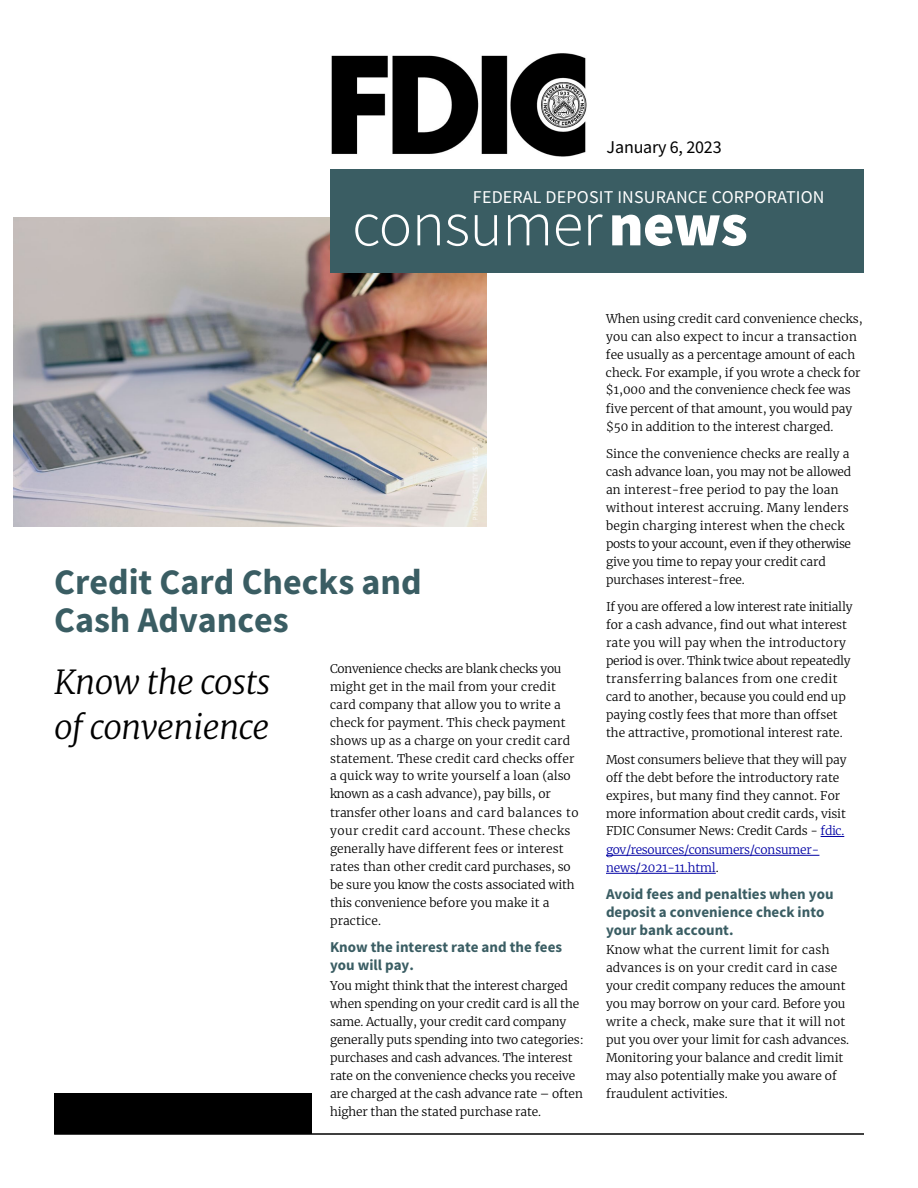
<style>
.page{position:relative;width:918px;height:1188px;background:#fff}
.page>*{position:absolute;margin:0;border:0;box-sizing:border-box;transform-origin:0 0}
.t1{font:300 63px "Source Sans Pro";letter-spacing:-.01em;color:#fff}
.t2{font:700 36px/37.5px "Source Sans Pro";color:#3a5d63}
.t3{font:italic 300 33px/45px "Merriweather";letter-spacing:-.02em;color:#000}
.t4{font:18px "Source Sans Pro";letter-spacing:.01em;color:#fff}
.t5{font:18px "Source Sans Pro";letter-spacing:-.01em;color:#000}
.SubHeaders_NEW{font:700 15px/18px "Source Sans Pro";color:#3a5d63}
.SubHeaders_NEW-2{font:300 12px/18px "Merriweather";color:#000}
.SubHeaders_NEW-3{font:300 12px/18px "Merriweather";letter-spacing:-.03em;color:#0000a4}
.s1{font-weight:900;font-size:60px}
.s2{color:#0000a4}
.s3{color:#000}
</style>
<div class="page">
<img style="left:14px;top:218px;width:472px;height:308px">
<div style="left:330px;top:169px;width:534px;height:104px;background:#3a5d63"></div>
<div style="left:54px;top:1094px;width:258px;height:40px;background:#000"></div>
<hr style="left:54px;top:1133px;width:810px;height:2px;background:#000">
<img style="left:331px;top:53px;width:256px;height:103px">
<svg style="left:821px;top:836px;width:23px;height:1px"></svg>
<hr style="left:606px;top:855px;width:213px;height:1px;background:#0000a4">
<hr style="left:606px;top:873px;width:110px;height:1px;background:#0000a4">
<p class="t5" style="left:607px;top:135px;width:116px">January 6, 2023</p>
<p class="t4" style="left:473px;top:186px;width:353px">FEDERAL DEPOSIT INSURANCE CORPORATION</p>
<p class="t1" style="left:352px;top:186px;width:397px">consumer <span class="s1">news</span></p>
<p class="t2" style="left:54px;top:563px;width:369px">Credit Card Checks and<br>Cash Advances</p>
<p class="t3" style="left:54px;top:658px;width:218px">Know the costs of convenience</p>
<p class="SubHeaders_NEW-2" style="left:330px;top:660px;width:250px">Convenience checks are blank checks you might get in the mail from your credit card company that allow you to write a check for payment. This check payment shows up as a charge on your credit card statement. These credit card checks offer a quick way to write yourself a loan (also known as a cash advance), pay bills, or transfer other loans and card balances to your credit card account. These checks generally have different fees or interest rates than other credit card purchases, so be sure you know the costs associated with this convenience before you make it a practice.</p>
<p class="SubHeaders_NEW" style="left:330px;top:938px;width:234px">Know the interest rate and the fees you will pay.</p>
<p class="SubHeaders_NEW-2" style="left:330px;top:976px;width:255px">You might think that the interest charged when spending on your credit card is all the same. Actually, your credit card company generally puts spending into two categories: purchases and cash advances. The interest rate on the convenience checks you receive are charged at the cash advance rate – often higher than the stated purchase rate.</p>
<p class="SubHeaders_NEW-2" style="left:606px;top:309px;width:258px">When using credit card convenience checks, you can also expect to incur a transaction fee usually as a percentage amount of each check. For example, if you wrote a check for $1,000 and the convenience check fee was</p>
<p class="SubHeaders_NEW-2" style="left:606px;top:399px;width:248px">five percent of that amount, you would pay $50 in addition to the interest charged.</p>
<p class="SubHeaders_NEW-2" style="left:606px;top:444px;width:247px">Since the convenience checks are really a cash advance loan, you may not be allowed an interest-free period to pay the loan without interest accruing. Many lenders begin charging interest when the check posts to your account, even if they otherwise give you time to repay your credit card purchases interest-free.</p>
<p class="SubHeaders_NEW-2" style="left:606px;top:597px;width:248px">If you are offered a low interest rate initially for a cash advance, find out what interest rate you will pay when the introductory period is over. Think twice about repeatedly transferring balances from one credit card to another, because you could end up paying costly fees that more than offset the attractive, promotional interest rate.</p>
<p class="SubHeaders_NEW-2" style="left:606px;top:750px;width:242px">Most consumers believe that they will pay off the debt before the introductory rate expires, but many find they cannot. For more information about credit cards, visit FDIC Consumer News: Credit Cards - <span class="s2">fdic.</span></p>
<p class="SubHeaders_NEW-3" style="left:606px;top:840px;width:215px">gov/resources/consumers/consumer&shy;news/2021-11.html<span class="s3">.</span></p>
<p class="SubHeaders_NEW" style="left:606px;top:884px;width:229px">Avoid fees and penalties when you deposit a convenience check into your bank account.</p>
<p class="SubHeaders_NEW-2" style="left:606px;top:941px;width:245px">Know what the current limit for cash advances is on your credit card in case your credit company reduces the amount you may borrow on your card. Before you write a check, make sure that it will not put you over your limit for cash advances.<br>Monitoring your balance and credit limit may also potentially make you aware of fraudulent activities.</p>
</div>
